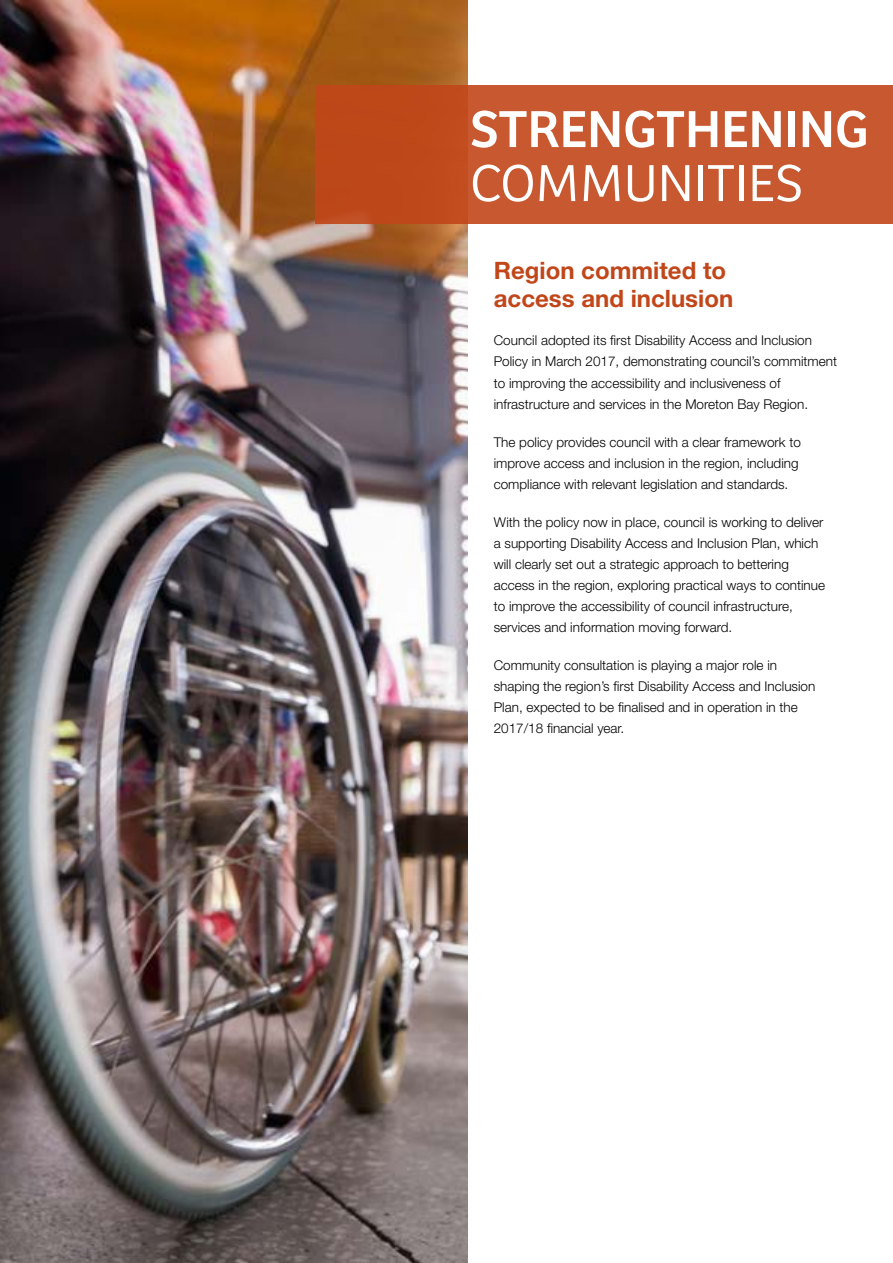
<style>
.page{position:relative;width:893px;height:1263px;background:#fff}
.page>*{position:absolute;margin:0;border:0;box-sizing:border-box;transform-origin:0 0}
.t1{font:54px "Bree";color:#fff}
.t2{font:300 54px "Bree";color:#fff}
.t3{font:700 24px/28.8px "Helvetica Neue LT Std";color:#c14619}
.t4{font:300 13.5px/21px "Helvetica Neue LT Std";color:#000}
</style>
<div class="page">
<img style="left:0;top:0;width:468px;height:1263px">
<div style="left:315px;top:86px;width:578px;height:138px;background:linear-gradient(to right,#bf4b1d,#ca5d37)"></div>
<h1 class="t1" style="left:470px;top:97px;width:61px">STRENGT</h1>
<h1 class="t1" style="left:685px;top:97px;width:66px">HENING</h1>
<h1 class="t2" style="left:470px;top:152px;width:335px">COMMUN ITIES</h1>
<h2 class="t3" style="left:494px;top:255px;width:241px">Region commited to access and inclusion</h2>
<p class="t4" style="left:494px;top:330px;width:345px">Council adopted its first Disability Access and Inclusion Policy in March 2017, demonstrating council’s commitment to improving the accessibility and inclusiveness of infrastructure and services in the Moreton Bay Region.</p>
<p class="t4" style="left:494px;top:431px;width:309px">The policy provides council with a clear framework to improve access and inclusion in the region, including compliance with relevant legislation and standards.</p>
<p class="t4" style="left:494px;top:511px;width:333px">With the policy now in place, council is working to deliver a supporting Disability Access and Inclusion Plan, which will clearly set out a strategic approach to bettering access in the region, exploring practical ways to continue to improve the accessibility of council infrastructure, services and information moving forward.</p>
<p class="t4" style="left:494px;top:654px;width:323px">Community consultation is playing a major role in shaping the region’s first Disability Access and Inclusion Plan, expected to be finalised and in operation in the 2017/18 financial year.</p>
</div>
